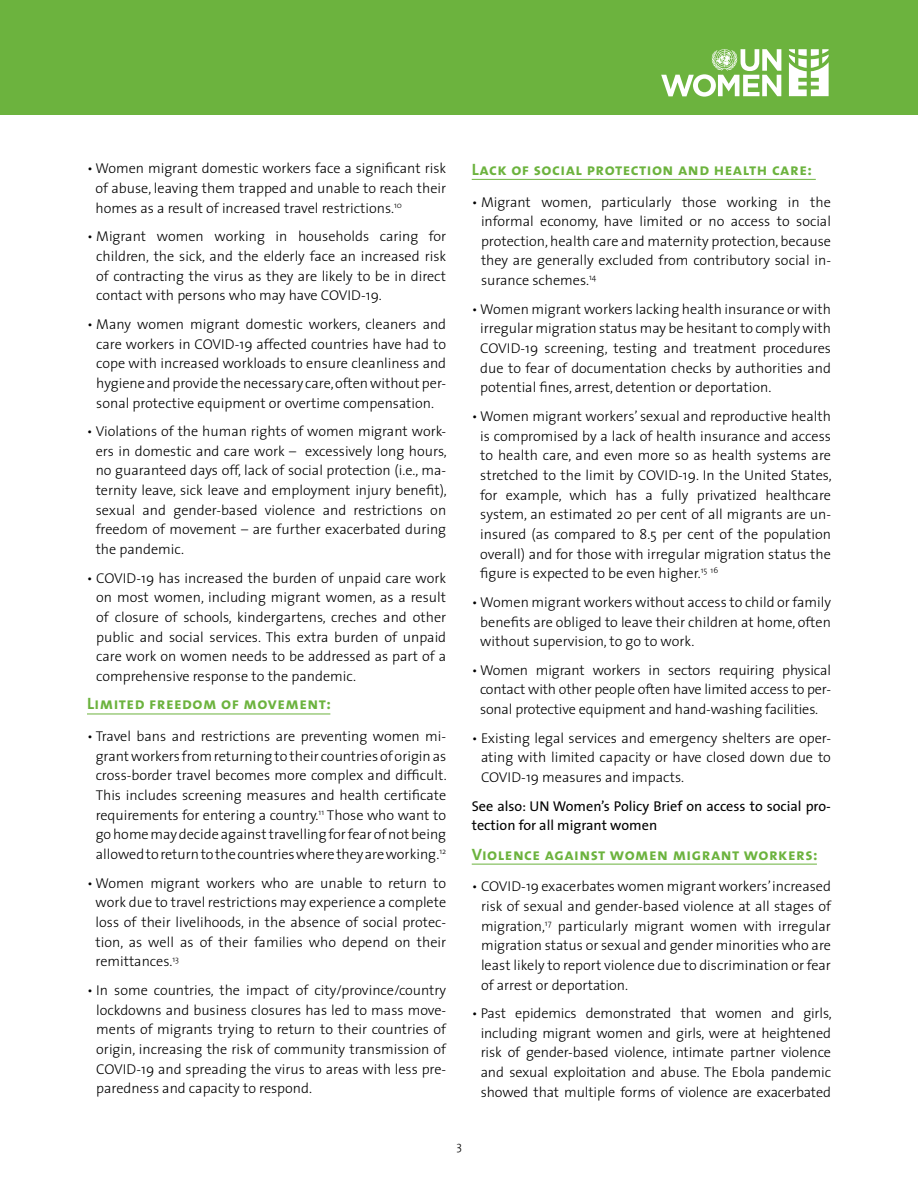
<style>
.page{position:relative;width:918px;height:1188px;background:#fff}
.page>*{position:absolute;margin:0;border:0;box-sizing:border-box;transform-origin:0 0}
.t1{font:16.5px "The Sans Bold Caps";letter-spacing:.03em;color:#6cb33e}
.t2{font:300 14.25px/19.6px "The Sans";color:#000;text-align:justify}
.t3{font:14.25px/19.6px "The Sans";color:#000}
.t4{font:300 12px "The Sans";color:#000}
</style>
<div class="page">
<div style="left:0;top:0;width:918px;height:115px;background:#6cb33e"></div>
<hr style="left:87px;top:714px;width:243px;height:1px;background:#6cb33e">
<hr style="left:472px;top:179px;width:344px;height:1px;background:#6cb33e">
<hr style="left:472px;top:864px;width:345px;height:1px;background:#6cb33e">
<svg style="left:661px;top:49px;width:120px;height:48px"></svg>
<svg style="left:789px;top:49px;width:40px;height:47px"></svg>
<p class="t2" style="left:96px;top:158px;width:352px;text-indent:-9px">• Women migrant domestic workers face a significant risk of abuse, leaving them trapped and unable to reach their homes as a result of increased travel restrictions.<sup>10</sup></p>
<p class="t2" style="left:96px;top:226px;width:351px;text-indent:-9px">• Migrant women working in households caring for children, the sick, and the elderly face an increased risk of contracting the virus as they are likely to be in direct contact with persons who may have COVID-19.</p>
<p class="t2" style="left:96px;top:314px;width:351px;text-indent:-9px">• Many women migrant domestic workers, cleaners and care workers in COVID-19 affected countries have had to cope with increased workloads to ensure cleanliness and hygiene and provide the necessary care, often without per&shy;sonal protective equipment or overtime compensation.</p>
<p class="t2" style="left:96px;top:421px;width:353px;text-indent:-9px">• Violations of the human rights of women migrant work&shy;ers in domestic and care work – excessively long hours, no guaranteed days off, lack of social protection (i.e., ma&shy;ternity leave, sick leave and employment injury benefit), sexual and gender-based violence and restrictions on freedom of movement – are further exacerbated during the pandemic.</p>
<p class="t2" style="left:96px;top:568px;width:351px;text-indent:-9px">• COVID-19 has increased the burden of unpaid care work on most women, including migrant women, as a result of closure of schools, kindergartens, creches and other public and social services. This extra burden of unpaid care work on women needs to be addressed as part of a comprehensive response to the pandemic.</p>
<p class="t1" style="left:87px;top:690px;width:246px">Limited freedom of movement:</p>
<p class="t2" style="left:96px;top:726px;width:353px;text-indent:-9px">• Travel bans and restrictions are preventing women mi&shy;grant workers from returning to their countries of origin as cross-border travel becomes more complex and difficult.<br>This includes screening measures and health certificate requirements for entering a country.<sup>11</sup> Those who want to go home may decide against travelling for fear of not being allowed to return to the countries where they are working.<sup>12</sup></p>
<p class="t2" style="left:96px;top:873px;width:352px;text-indent:-9px">• Women migrant workers who are unable to return to work due to travel restrictions may experience a complete loss of their livelihoods, in the absence of social protec&shy;tion, as well as of their families who depend on their remittances.<sup>13</sup></p>
<p class="t2" style="left:96px;top:980px;width:351px;text-indent:-9px">• In some countries, the impact of city/province/country lockdowns and business closures has led to mass move&shy;ments of migrants trying to return to their countries of origin, increasing the risk of community transmission of COVID-19 and spreading the virus to areas with less pre&shy;paredness and capacity to respond.</p>
<p class="t1" style="left:472px;top:155px;width:342px">Lack of social protection and health care:</p>
<p class="t2" style="left:481px;top:191px;width:351px;text-indent:-9px">• Migrant women, particularly those working in the informal economy, have limited or no access to social protection, health care and maternity protection, because they are generally excluded from contributory social in&shy;surance schemes.<sup>14</sup></p>
<p class="t2" style="left:480px;top:299px;width:352px;text-indent:-9px">• Women migrant workers lacking health insurance or with irregular migration status may be hesitant to comply with COVID-19 screening, testing and treatment procedures due to fear of documentation checks by authorities and potential fines, arrest, detention or deportation.</p>
<p class="t2" style="left:480px;top:406px;width:353px;text-indent:-9px">• Women migrant workers’ sexual and reproductive health is compromised by a lack of health insurance and access to health care, and even more so as health systems are stretched to the limit by COVID-19. In the United States, for example, which has a fully privatized healthcare system, an estimated 20 per cent of all migrants are un&shy;insured (as compared to 8.5 per cent of the population overall) and for those with irregular migration status the figure is expected to be even higher.<sup>15</sup> <sup>16</sup></p>
<p class="t2" style="left:480px;top:592px;width:352px;text-indent:-9px">• Women migrant workers without access to child or family benefits are obliged to leave their children at home, often without supervision, to go to work.</p>
<p class="t2" style="left:472px;top:660px;width:361px;text-align:center">• Women migrant workers in sectors requiring physical contact with other people often have limited access to per&shy;sonal protective equipment and hand-washing facilities.</p>
<p class="t2" style="left:481px;top:728px;width:351px;text-indent:-9px">• Existing legal services and emergency shelters are oper&shy;ating with limited capacity or have closed down due to COVID-19 measures and impacts.</p>
<p class="t3" style="left:472px;top:796px;width:361px">See also: UN Women’s Policy Brief on access to social pro&shy;tection for all migrant women</p>
<p class="t1" style="left:472px;top:840px;width:347px">Violence against women migrant workers:</p>
<p class="t2" style="left:481px;top:876px;width:351px;text-indent:-9px">• COVID-19 exacerbates women migrant workers’ increased risk of sexual and gender-based violence at all stages of migration,<sup>17</sup> particularly migrant women with irregular migration status or sexual and gender minorities who are least likely to report violence due to discrimination or fear of arrest or deportation.</p>
<p class="t2" style="left:472px;top:1003px;width:361px;text-align:center">• Past epidemics demonstrated that women and girls, including migrant women and girls, were at heightened risk of gender-based violence, intimate partner violence and sexual exploitation and abuse. The Ebola pandemic showed that multiple forms of violence are exacerbated</p>
<p class="t4" style="left:457px;top:1136px;width:7px">3</p>
</div>
